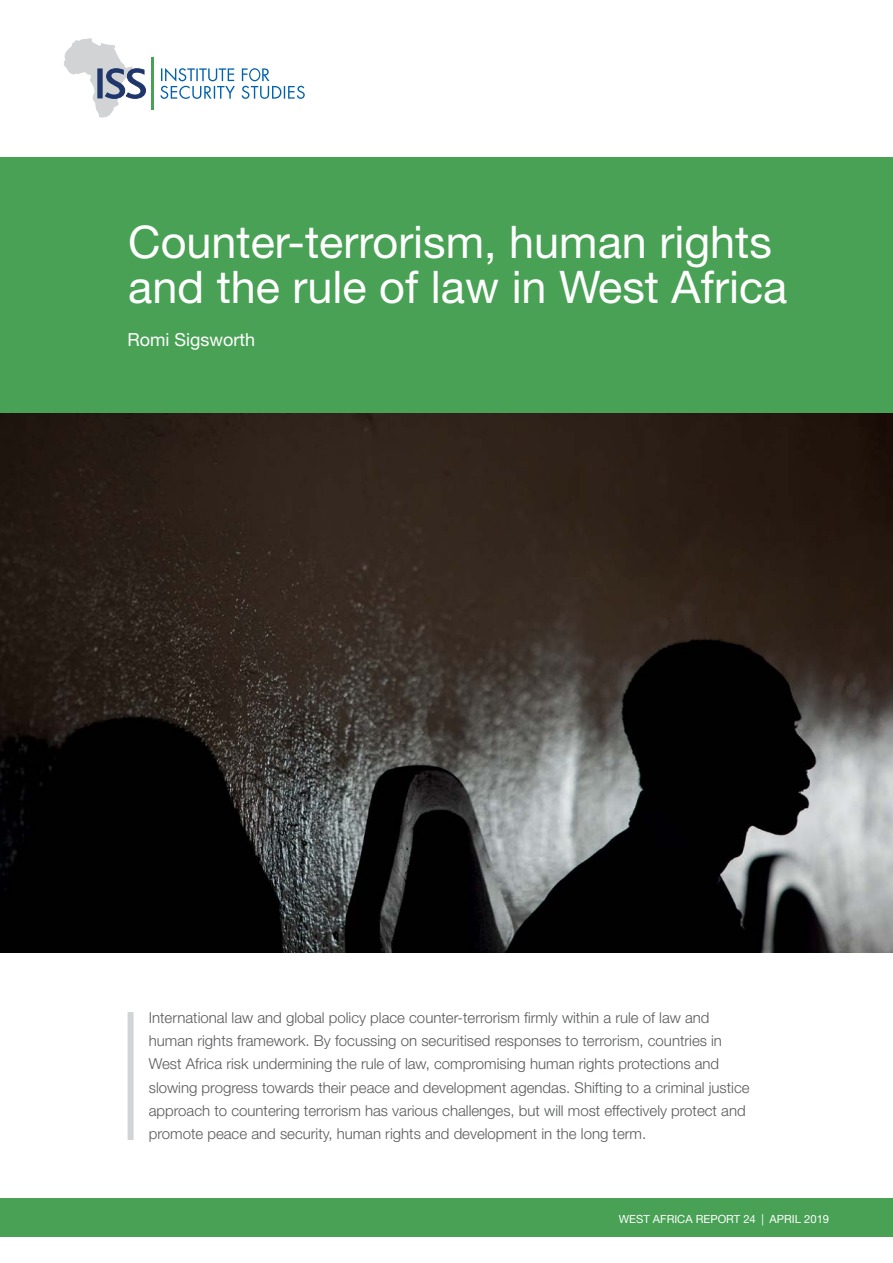
<style>
.page{position:relative;width:893px;height:1263px;background:#fff}
.page>*{position:absolute;margin:0;border:0;box-sizing:border-box;transform-origin:0 0}
.t1{font:45px/45px "Helvetica Neue LT Std";color:#fff}
.t2{font:18px "Helvetica Neue LT Std";color:#fff}
.t3{font:300 15px/23.2px "Helvetica Neue LT Std";color:#58595b}
.t4{font:11.25px "Helvetica Neue LT Std";color:#fff}
</style>
<div class="page">
<div style="left:0;top:1198px;width:893px;height:39px;background:#48a154"></div>
<svg style="left:160px;top:68px;width:145px;height:31px"></svg>
<hr style="left:151px;top:57px;width:2px;height:53px;background:#48a154">
<svg style="left:64px;top:38px;width:82px;height:80px"></svg>
<div style="left:128px;top:1012px;width:6px;height:128px;background:#d1d3d4"></div>
<img style="left:0;top:412px;width:893px;height:540px">
<div style="left:0;top:157px;width:893px;height:255px;background:#48a154"></div>
<h1 class="t1" style="left:128px;top:219px;width:661px">Counter-terrorism, human rights and the rule of law in West Africa</h1>
<p class="t2" style="left:128px;top:329px;width:129px">Romi Sigsworth</p>
<p class="t3" style="left:149px;top:1005px;width:602px">International law and global policy place counter-terrorism firmly within a rule of law and human rights framework. By focussing on securitised responses to terrorism, countries in West Africa risk undermining the rule of law, compromising human rights protections and slowing progress towards their peace and development agendas. Shifting to a criminal justice approach to countering terrorism has various challenges, but will most effectively protect and promote peace and security, human rights and development in the long term.</p>
<p class="t4" style="left:619px;top:1212px;width:212px">WEST AFRICA REPORT 24 | APRIL 2019</p>
</div>
